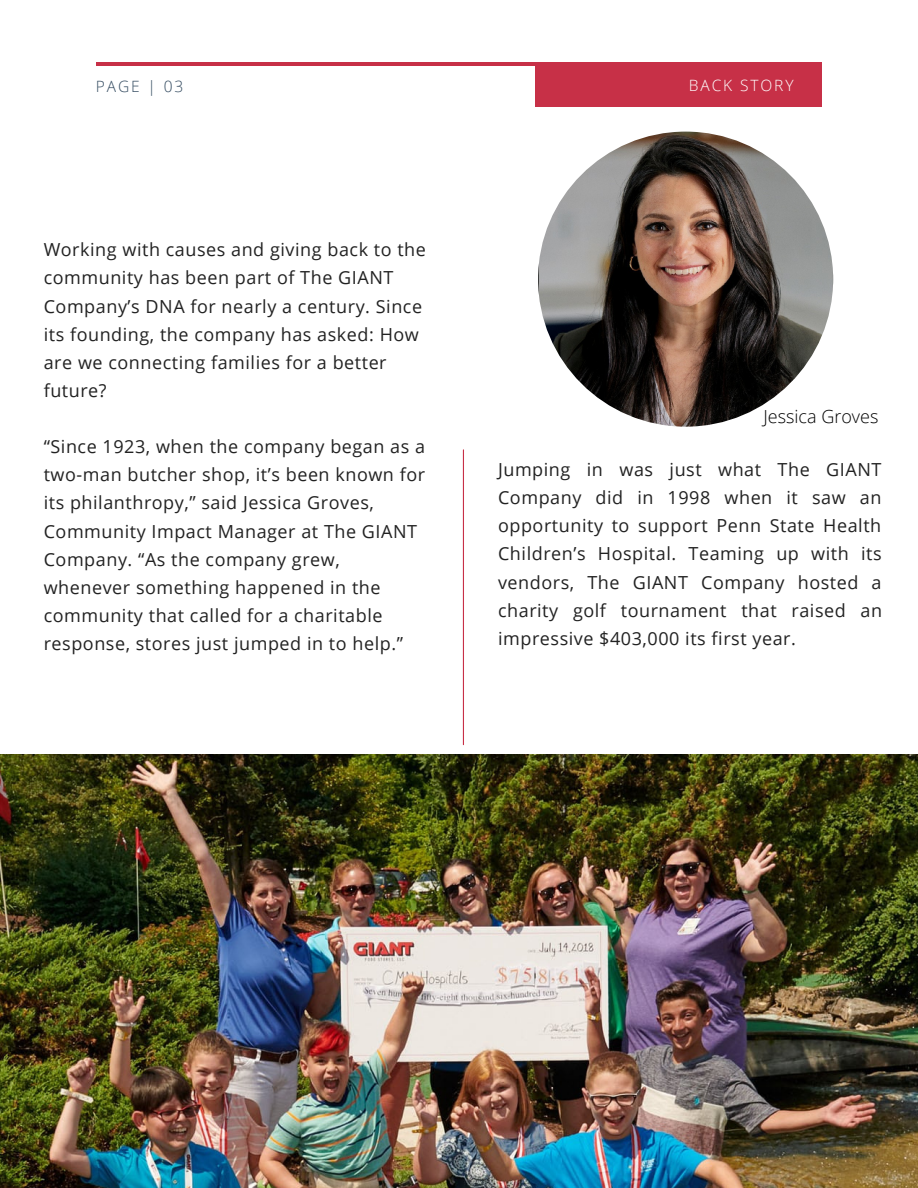
<style>
.page{position:relative;width:918px;height:1188px;background:#fff}
.page>*{position:absolute;margin:0;border:0;box-sizing:border-box;transform-origin:0 0}
.t1{font:18px/28.2px "Open Sans";letter-spacing:.03em;color:#222}
.t2{font:300 18px "Open Sans";color:#000}
.t3{font:300 15.6px "Open Sans";letter-spacing:.12em;color:#fff}
.t4{font:300 15.6px "Open Sans";letter-spacing:.12em;color:#364d62}
</style>
<div class="page">
<hr style="left:96px;top:62px;width:726px;height:4px;background:#c73047">
<div style="left:535px;top:62px;width:287px;height:44px;background:#c73047"></div>
<img style="left:538px;top:132px;width:295px;height:295px;border-radius:50%">
<img style="left:0;top:754px;width:918px;height:434px">
<hr style="left:463px;top:450px;width:1px;height:295px;background:#c73047">
<p class="t4" style="left:96px;top:75px;width:89px">PAGE | 03</p>
<p class="t3" style="left:689px;top:74px;width:106px">BACK STORY</p>
<p class="t1" style="left:44px;top:235px;width:384px">Working with causes and giving back to the community has been part of The GIANT Company’s DNA for nearly a century. Since its founding, the company has asked: How are we connecting families for a better future?</p>
<p class="t1" style="left:44px;top:432px;width:383px">“Since 1923, when the company began as a two-man butcher shop, it’s been known for its philanthropy,” said Jessica Groves, Community Impact Manager at The GIANT Company. “As the company grew, whenever something happened in the community that called for a charitable response, stores just jumped in to help.”</p>
<p class="t2" style="left:764px;top:404px;width:116px">Jessica Groves</p>
<p class="t1" style="left:498px;top:455px;width:386px;text-align:justify">Jumping in was just what The GIANT Company did in 1998 when it saw an opportunity to support Penn State Health Children’s Hospital. Teaming up with its vendors, The GIANT Company hosted a charity golf tournament that raised an impressive $403,000 its first year.</p>
</div>
